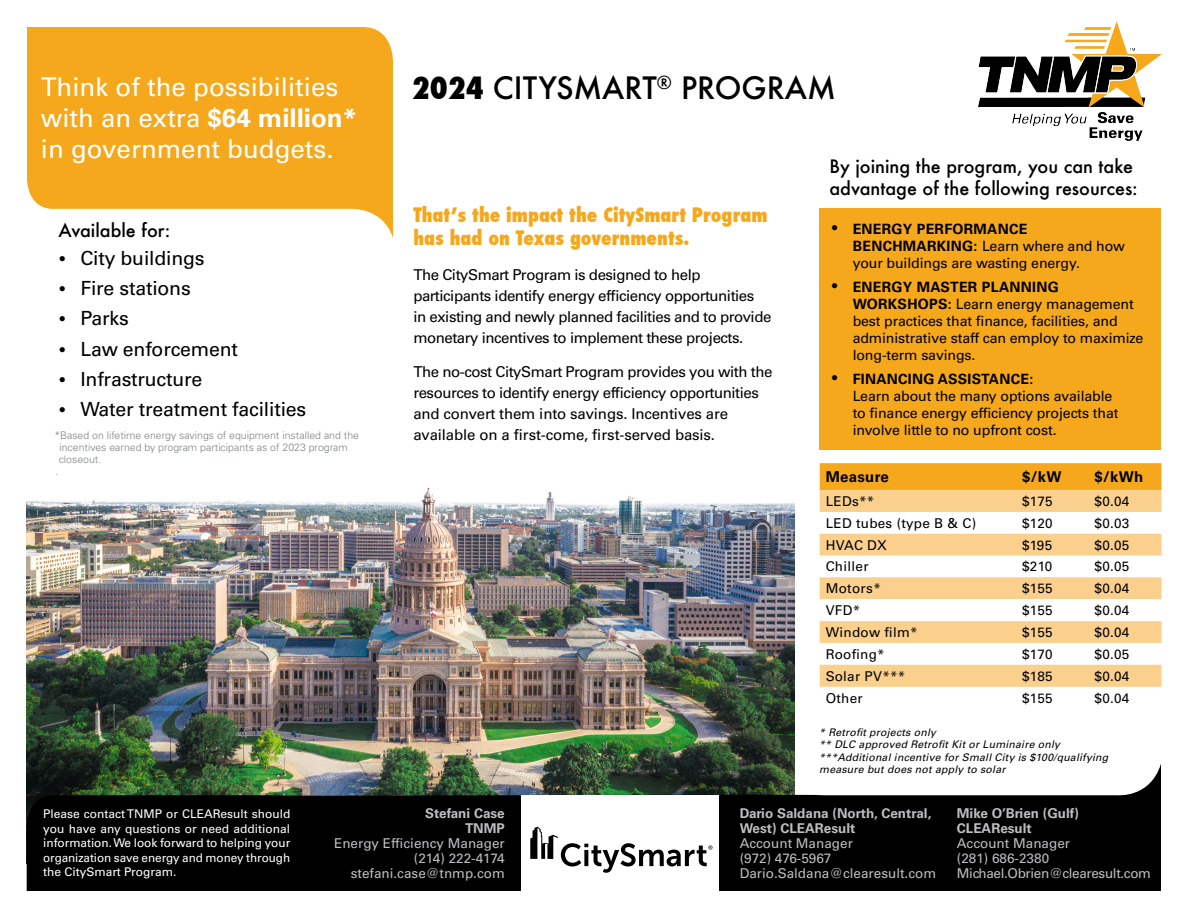
<style>
.page{position:relative;width:1188px;height:918px;background:#fff}
.page>*{position:absolute;margin:0;border:0;box-sizing:border-box;transform-origin:0 0}
.t1{font:500 30px "Futura";color:#000}
.t2{font:25.8px/31px "Univers LT Std";color:#fff}
.t3{font:19.5px "Univers LT Std";letter-spacing:-.01em;color:#000}
.t4{font:800 condensed 19.5px/23.4px "Futura";color:#f5a81c}
.t5{font:500 18px/21.6px "Futura";color:#000}
.t6{font:500 18px/24.5px "Futura";color:#fff}
.t7{font:15px/21px "Univers LT Std";letter-spacing:-.03em;color:#000}
.t8{font:700 15px "Univers LT Std";letter-spacing:.02em;color:#000}
.t9{font:14.1px/17px "Univers LT Std";letter-spacing:-.01em;color:#000}
.t10{font:13.5px "Univers LT Std";letter-spacing:.02em;color:#000}
.t11{font:13.5px/15px "Univers LT Std";color:#bcbec0;text-align:right}
.t12{font:700 13.5px/15px "Univers LT Std";color:#bcbec0}
.t13{font:13.5px "Univers LT Std";letter-spacing:-.025em;color:#bcbec0}
.t14{font:12px/14.4px "Univers LT Std";letter-spacing:-.005em;color:#fff;text-align:justify}
.t15{font:italic 10.5px/12.6px "Univers LT Std";letter-spacing:.02em;color:#000}
.t16{font:300 10.5px/12px "Univers LT Std";color:#808285}
.s1{font-weight:700}
.s2{font-weight:800;font-stretch:condensed}
.s3{font-family:"Futura";font-weight:500;font-size:16.5px}
.s4{font-weight:400}
</style>
<div class="page">
<div style="left:820px;top:209px;width:341px;height:241px;background:#f5a81c"></div>
<img style="left:27px;top:487px;width:768px;height:277px">
<svg style="left:27px;top:764px;width:1134px;height:127px;background:#242823"></svg>
<img style="left:978px;top:22px;width:183px;height:118px">
<svg style="left:27px;top:27px;width:366px;height:211px;background:#f6b43b"></svg>
<div style="left:820px;top:463px;width:341px;height:27px;background:#f5a81c"></div>
<svg style="left:820px;top:490px;width:341px;height:197px;fill:#fbd08d"></svg>
<div style="left:521px;top:795px;width:197px;height:104px;background:#fff"></div>
<svg style="left:530px;top:827px;width:183px;height:46px"></svg>
<p class="t2" style="left:41px;top:72px;width:318px">Think of the possibilities with an extra <span class="s1">$64 million*</span></p>
<p class="t2" style="left:41px;top:134px;width:294px">in government budgets.</p>
<p class="t6" style="left:178px;top:107px;width:98px">Fire stations<br>Parks</p>
<p class="t1" style="left:412px;top:67px;width:426px"><span class="s2">2024</span> CITYSMART<sup>®</sup> PROGRAM</p>
<p class="t5" style="left:829px;top:156px;width:310px">By joining the program, you can take advantage of the following resources:</p>
<p class="t4" style="left:413px;top:203px;width:356px">That’s the impact the CitySmart Program has had on Texas governments.</p>
<p class="t7" style="left:413px;top:264px;width:360px">The CitySmart Program is designed to help participants identify energy efficiency opportunities<br>in existing and newly planned facilities and to provide monetary incentives to implement these projects.</p>
<p class="t7" style="left:413px;top:362px;width:361px">The no-cost CitySmart Program provides you with the resources to identify energy efficiency opportunities and convert them into savings. Incentives are available on a first-come, first-served basis.</p>
<p class="t5" style="left:58px;top:219px;width:113px">Available for:</p>
<p class="t9" style="left:853px;top:221px;width:274px;text-indent:-24px"><span class="s3">•</span> <span class="s1">ENERGY PERFORMANCE<br>BENCHMARKING:</span> Learn where and how your buildings are wasting energy.</p>
<p class="t9" style="left:853px;top:278px;width:292px;text-indent:-24px"><span class="s3">•</span> <span class="s1">ENERGY MASTER PLANNING WORKSHOPS:</span> Learn energy management best practices that finance, facilities, and administrative staff can employ to maximize long-term savings.</p>
<p class="t9" style="left:853px;top:370px;width:267px;text-indent:-24px"><span class="s3">•</span> <span class="s1">FINANCING ASSISTANCE:<br></span>Learn about the many options available to finance energy efficiency projects that involve little to no upfront cost.</p>
<p class="t3" style="left:56px;top:247px;width:150px"><span class="s3">•</span> City buildings</p>
<p class="t3" style="left:56px;top:277px;width:136px"><span class="s3">•</span> Fire stations</p>
<p class="t3" style="left:56px;top:307px;width:74px"><span class="s3">•</span> Parks</p>
<p class="t3" style="left:56px;top:337px;width:183px"><span class="s3">•</span> Law enforcement</p>
<p class="t3" style="left:56px;top:367px;width:148px"><span class="s3">•</span> Infrastructure</p>
<p class="t3" style="left:56px;top:397px;width:252px"><span class="s3">•</span> Water treatment facilities</p>
<p class="t16" style="left:59px;top:429px;width:302px;text-indent:-4px">*Based on lifetime energy savings of equipment installed and the incentives earned by program participants as of 2023 program closeout.</p>
<p class="t16" style="left:56px;top:465px;width:4px">.</p>
<p class="t8" style="left:826px;top:468px;width:65px">Measure</p>
<p class="t8" style="left:1022px;top:468px;width:41px">$/kW</p>
<p class="t8" style="left:1095px;top:468px;width:50px">$/kWh</p>
<p class="t10" style="left:826px;top:493px;width:50px">LEDs**</p>
<p class="t10" style="left:1022px;top:493px;width:32px">$175</p>
<p class="t10" style="left:1095px;top:493px;width:36px">$0.04</p>
<p class="t10" style="left:826px;top:515px;width:152px">LED tubes (type B &amp; C)</p>
<p class="t10" style="left:1022px;top:515px;width:32px">$120</p>
<p class="t10" style="left:1095px;top:515px;width:36px">$0.03</p>
<p class="t10" style="left:826px;top:537px;width:63px">HVAC DX</p>
<p class="t10" style="left:1022px;top:537px;width:32px">$195</p>
<p class="t10" style="left:1095px;top:537px;width:36px">$0.05</p>
<p class="t10" style="left:826px;top:558px;width:44px">Chiller</p>
<p class="t10" style="left:1022px;top:558px;width:32px">$210</p>
<p class="t10" style="left:1095px;top:558px;width:36px">$0.05</p>
<p class="t10" style="left:826px;top:580px;width:57px">Motors*</p>
<p class="t10" style="left:1022px;top:580px;width:32px">$155</p>
<p class="t10" style="left:1095px;top:580px;width:36px">$0.04</p>
<p class="t10" style="left:826px;top:602px;width:36px">VFD*</p>
<p class="t10" style="left:1022px;top:602px;width:32px">$155</p>
<p class="t10" style="left:1095px;top:602px;width:36px">$0.04</p>
<p class="t10" style="left:826px;top:624px;width:93px">Window film*</p>
<p class="t10" style="left:1022px;top:624px;width:32px">$155</p>
<p class="t10" style="left:1095px;top:624px;width:36px">$0.04</p>
<p class="t10" style="left:826px;top:646px;width:61px">Roofing*</p>
<p class="t10" style="left:1022px;top:646px;width:32px">$170</p>
<p class="t10" style="left:1095px;top:646px;width:36px">$0.05</p>
<p class="t10" style="left:826px;top:668px;width:81px">Solar PV***</p>
<p class="t10" style="left:1022px;top:668px;width:32px">$185</p>
<p class="t10" style="left:1095px;top:668px;width:36px">$0.04</p>
<p class="t10" style="left:826px;top:690px;width:39px">Other</p>
<p class="t10" style="left:1022px;top:690px;width:32px">$155</p>
<p class="t10" style="left:1095px;top:690px;width:36px">$0.04</p>
<p class="t15" style="left:819px;top:726px;width:118px">* Retrofit projects only</p>
<p class="t15" style="left:819px;top:738px;width:242px">** DLC approved Retrofit Kit or Luminaire only</p>
<p class="t15" style="left:819px;top:751px;width:290px">***Additional incentive for Small City is $100/qualifying measure but does not apply to solar</p>
<p class="t14" style="left:43px;top:807px;width:249px">Please contact TNMP or CLEAResult should you have any questions or need additional information. We look forward to helping your organization save energy and money through the CitySmart Program.</p>
<p class="t12" style="left:425px;top:806px;width:81px">Stefani Case</p>
<p class="t11" style="left:334px;top:821px;width:172px"><span class="s1">TNMP<br></span>Energy Efficiency Manager</p>
<p class="t11" style="left:414px;top:851px;width:92px">(214) 222-4174</p>
<p class="t11" style="left:351px;top:866px;width:155px">stefani.case@tnmp.com</p>
<p class="t12" style="left:740px;top:806px;width:193px">Dario Saldana (North, Central,<br>West) CLEAResult<br><span class="s4">Account Manager</span></p>
<p class="t11" style="left:740px;top:851px;width:93px">(972) 476-5967</p>
<p class="t11" style="left:740px;top:866px;width:198px">Dario.Saldana@clearesult.com</p>
<p class="t12" style="left:957px;top:806px;width:124px">Mike O’Brien (Gulf)</p>
<p class="t12" style="left:957px;top:821px;width:77px">CLEAResult</p>
<p class="t11" style="left:957px;top:836px;width:115px">Account Manager</p>
<p class="t11" style="left:957px;top:851px;width:94px">(281) 686-2380</p>
<p class="t13" style="left:957px;top:865px;width:196px">Michael.Obrien@clearesult.com</p>
</div>
